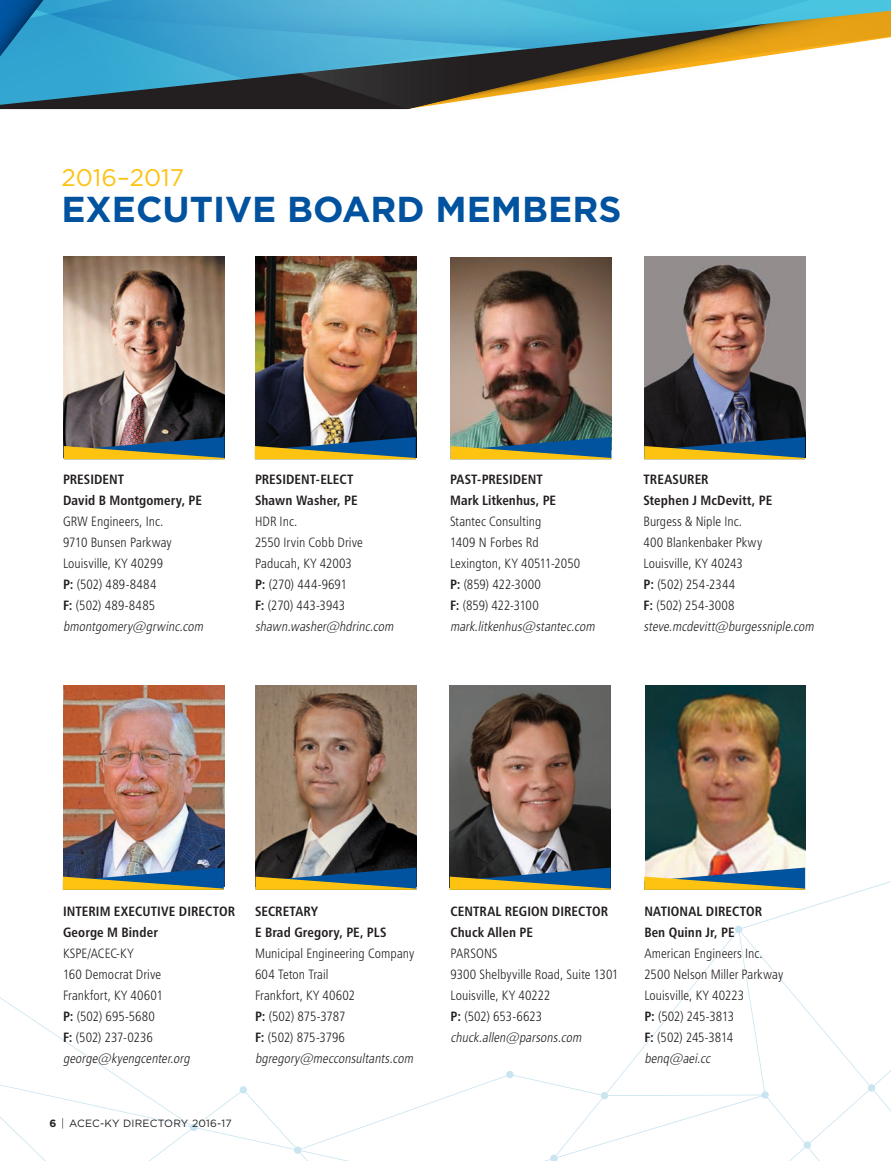
<style>
.page{position:relative;width:891px;height:1161px;background:#fff}
.page>*{position:absolute;margin:0;border:0;box-sizing:border-box;transform-origin:0 0}
.Headers{font:700 36px "Gotham";color:#0153a0}
.Headers-2{font:24px "Gotham";color:#fec210}
.BT1{font:13.5px "Humanist 777 BT Light Condensed B";letter-spacing:.005em;color:#231f20}
.BT1-2{font:13.5px "Humanist 777 BT Bold Condensed B";letter-spacing:.01em;color:#231f20}
.BT1-3{font:italic 13.5px "Humanist 777 BT Light Condensed B";color:#231f20}
.BT1-4{font:13.5px "Humanist 777 BT Light Condensed B";letter-spacing:-.015em;color:#231f20}
.BT1-5{font:13.5px "Humanist 777 BT Light Condensed B";letter-spacing:-.02em;color:#231f20}
.t1{font:10.5px "Gotham";letter-spacing:.02em;color:#231f20}
.s1{font-family:"Humanist 777 BT Bold Condensed B"}
.s2{font-weight:700}
</style>
<div class="page">
<svg style="left:554px;top:929px;width:337px;height:230px"></svg>
<div style="left:735px;top:926px;width:7px;height:7px;background:#cae4f0;border-radius:50%"></div>
<div style="left:868px;top:1084px;width:7px;height:8px;background:#cae4f0;border-radius:50%"></div>
<div style="left:761px;top:1091px;width:8px;height:8px;background:#cae4f0;border-radius:50%"></div>
<div style="left:506px;top:1071px;width:8px;height:7px;background:#cae4f0;border-radius:50%"></div>
<div style="left:601px;top:1092px;width:7px;height:7px;background:#cae4f0;border-radius:50%"></div>
<svg style="left:550px;top:1155px;width:8px;height:6px"></svg>
<div style="left:804px;top:1141px;width:7px;height:8px;background:#cae4f0;border-radius:50%"></div>
<svg style="left:281px;top:106px;width:146px;height:3px"></svg>
<svg style="left:0;top:0;width:891px;height:106px"></svg>
<img style="left:64px;top:256px;width:161px;height:181px">
<img style="left:450px;top:686px;width:161px;height:182px">
<img style="left:644px;top:256px;width:161px;height:181px">
<img style="left:256px;top:256px;width:161px;height:202px">
<img style="left:645px;top:686px;width:161px;height:201px">
<img style="left:64px;top:685px;width:161px;height:202px">
<img style="left:451px;top:258px;width:161px;height:192px">
<img style="left:256px;top:685px;width:161px;height:202px">
<svg style="left:64px;top:437px;width:161px;height:22px;background:#6d765c"></svg>
<svg style="left:450px;top:868px;width:161px;height:22px;background:#677459"></svg>
<svg style="left:644px;top:437px;width:161px;height:22px;background:#5b6850"></svg>
<svg style="left:255px;top:437px;width:161px;height:22px;background:#637056"></svg>
<svg style="left:644px;top:868px;width:161px;height:22px;background:#959b7c"></svg>
<svg style="left:63px;top:868px;width:161px;height:22px;background:#73836d"></svg>
<svg style="left:451px;top:437px;width:160px;height:22px;background:#6e8263"></svg>
<svg style="left:256px;top:868px;width:160px;height:22px;background:#69765a"></svg>
<svg style="left:0;top:997px;width:324px;height:164px"></svg>
<p class="Headers-2" style="left:62px;top:165px;width:124px">2016–2017</p>
<p class="Headers" style="left:62px;top:189px;width:561px">EXECUTIVE BOARD MEMBERS</p>
<p class="BT1-2" style="left:63px;top:471px;width:63px">PRESIDENT</p>
<p class="BT1-2" style="left:63px;top:492px;width:141px">David B Montgomery, PE</p>
<p class="BT1" style="left:63px;top:513px;width:102px">GRW Engineers, Inc.</p>
<p class="BT1" style="left:63px;top:534px;width:110px">9710 Bunsen Parkway</p>
<p class="BT1" style="left:63px;top:555px;width:102px">Louisville, KY 40299</p>
<p class="BT1" style="left:63px;top:576px;width:95px"><span class="s1">P:</span> (502) 489-8484</p>
<p class="BT1" style="left:63px;top:597px;width:94px"><span class="s1">F:</span> (502) 489-8485</p>
<p class="BT1-3" style="left:63px;top:618px;width:145px">bmontgomery@grwinc.com</p>
<p class="BT1-2" style="left:255px;top:471px;width:100px">PRESIDENT-ELECT</p>
<p class="BT1-2" style="left:255px;top:492px;width:104px">Shawn Washer, PE</p>
<p class="BT1" style="left:255px;top:513px;width:44px">HDR Inc.</p>
<p class="BT1" style="left:255px;top:534px;width:109px">2550 Irvin Cobb Drive</p>
<p class="BT1" style="left:255px;top:555px;width:99px">Paducah, KY 42003</p>
<p class="BT1" style="left:255px;top:576px;width:94px"><span class="s1">P:</span> (270) 444-9691</p>
<p class="BT1-4" style="left:255px;top:597px;width:92px"><span class="s1">F:</span> (270) 443-3943</p>
<p class="BT1-3" style="left:255px;top:618px;width:143px">shawn.washer@hdrinc.com</p>
<p class="BT1-2" style="left:450px;top:471px;width:95px">PAST-PRESIDENT</p>
<p class="BT1-2" style="left:450px;top:492px;width:108px">Mark Litkenhus, PE</p>
<p class="BT1" style="left:450px;top:513px;width:93px">Stantec Consulting</p>
<p class="BT1" style="left:450px;top:534px;width:90px">1409 N Forbes Rd</p>
<p class="BT1" style="left:450px;top:555px;width:132px">Lexington, KY 40511-2050</p>
<p class="BT1" style="left:450px;top:576px;width:92px"><span class="s1">P:</span> (859) 422-3000</p>
<p class="BT1-4" style="left:450px;top:597px;width:90px"><span class="s1">F:</span> (859) 422-3100</p>
<p class="BT1-3" style="left:450px;top:618px;width:149px">mark.litkenhus@stantec.com</p>
<p class="BT1-2" style="left:644px;top:471px;width:67px">TREASURER</p>
<p class="BT1-2" style="left:644px;top:492px;width:130px">Stephen J McDevitt, PE</p>
<p class="BT1" style="left:644px;top:513px;width:100px">Burgess &amp; Niple Inc.</p>
<p class="BT1" style="left:644px;top:534px;width:120px">400 Blankenbaker Pkwy</p>
<p class="BT1" style="left:644px;top:555px;width:101px">Louisville, KY 40243</p>
<p class="BT1" style="left:644px;top:576px;width:93px"><span class="s1">P:</span> (502) 254-2344</p>
<p class="BT1" style="left:644px;top:597px;width:93px"><span class="s1">F:</span> (502) 254-3008</p>
<p class="BT1-3" style="left:644px;top:618px;width:175px">steve.mcdevitt@burgessniple.com</p>
<p class="BT1-2" style="left:63px;top:903px;width:173px">INTERIM EXECUTIVE DIRECTOR</p>
<p class="BT1-2" style="left:63px;top:924px;width:96px">George M Binder</p>
<p class="BT1" style="left:63px;top:945px;width:72px">KSPE/ACEC-KY</p>
<p class="BT1" style="left:63px;top:966px;width:100px">160 Democrat Drive</p>
<p class="BT1" style="left:63px;top:987px;width:102px">Frankfort, KY 40601</p>
<p class="BT1" style="left:63px;top:1008px;width:94px"><span class="s1">P:</span> (502) 695-5680</p>
<p class="BT1" style="left:63px;top:1029px;width:91px"><span class="s1">F:</span> (502) 237-0236</p>
<p class="BT1-3" style="left:63px;top:1050px;width:131px">george@kyengcenter.org</p>
<p class="BT1-2" style="left:255px;top:903px;width:64px">SECRETARY</p>
<p class="BT1-2" style="left:255px;top:924px;width:133px">E Brad Gregory, PE, PLS</p>
<p class="BT1" style="left:255px;top:945px;width:161px">Municipal Engineering Company</p>
<p class="BT1" style="left:255px;top:966px;width:75px">604 Teton Trail</p>
<p class="BT1" style="left:255px;top:987px;width:102px">Frankfort, KY 40602</p>
<p class="BT1" style="left:255px;top:1008px;width:92px"><span class="s1">P:</span> (502) 875-3787</p>
<p class="BT1" style="left:255px;top:1029px;width:92px"><span class="s1">F:</span> (502) 875-3796</p>
<p class="BT1-3" style="left:255px;top:1050px;width:163px">bgregory@mecconsultants.com</p>
<p class="t1" style="left:50px;top:1118px;width:184px"><span class="s2">6</span> ACEC-KY DIRECTORY 2016-17</p>
<p class="BT1-2" style="left:451px;top:903px;width:159px">CENTRAL REGION DIRECTOR</p>
<p class="BT1-2" style="left:451px;top:924px;width:84px">Chuck Allen PE</p>
<p class="BT1" style="left:451px;top:945px;width:48px">PARSONS</p>
<p class="BT1" style="left:451px;top:966px;width:170px">9300 Shelbyville Road, Suite 1301</p>
<p class="BT1" style="left:451px;top:987px;width:101px">Louisville, KY 40222</p>
<p class="BT1" style="left:451px;top:1008px;width:93px"><span class="s1">P:</span> (502) 653-6623</p>
<p class="BT1-3" style="left:451px;top:1029px;width:135px">chuck.allen@parsons.com</p>
<p class="BT1-2" style="left:644px;top:903px;width:119px">NATIONAL DIRECTOR</p>
<p class="BT1-2" style="left:644px;top:924px;width:92px">Ben Quinn Jr, PE</p>
<p class="BT1" style="left:644px;top:945px;width:120px">American Engineers Inc.</p>
<p class="BT1" style="left:644px;top:966px;width:141px">2500 Nelson Miller Parkway</p>
<p class="BT1" style="left:644px;top:987px;width:102px">Louisville, KY 40223</p>
<p class="BT1-5" style="left:644px;top:1008px;width:91px"><span class="s1">P:</span> (502) 245-3813</p>
<p class="BT1-5" style="left:644px;top:1029px;width:91px"><span class="s1">F:</span> (502) 245-3814</p>
<p class="BT1-3" style="left:644px;top:1050px;width:70px">benq@aei.cc</p>
</div>
